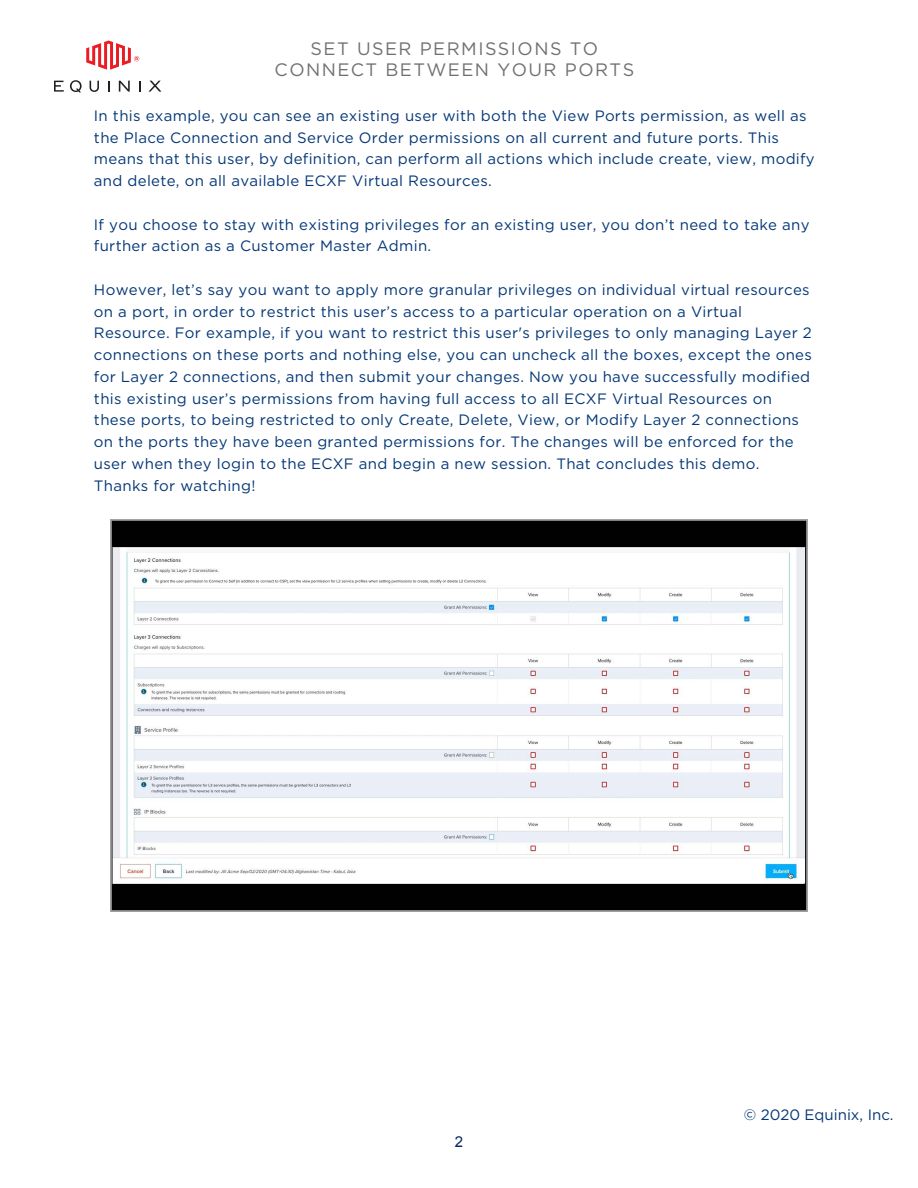
<style>
.page{position:relative;width:918px;height:1188px;background:#fff}
.page>*{position:absolute;margin:0;border:0;box-sizing:border-box;transform-origin:0 0}
.t1{font:18px/21.6px "Gotham";letter-spacing:.08em;color:#707073;text-align:center}
.t2{font:15px/21.8px "Gotham";letter-spacing:.02em;color:#043776}
.t3{font:15px "Gotham";color:#043776}
.t4{font:15px "Arial";color:#082661}
</style>
<div class="page">
<svg style="left:54px;top:81px;width:10px;height:11px"></svg>
<svg style="left:90px;top:81px;width:9px;height:11px"></svg>
<svg style="left:119px;top:81px;width:11px;height:11px"></svg>
<svg style="left:139px;top:81px;width:2px;height:11px"></svg>
<svg style="left:148px;top:81px;width:13px;height:11px"></svg>
<svg style="left:70px;top:80px;width:12px;height:12px"></svg>
<svg style="left:86px;top:41px;width:53px;height:29px"></svg>
<img style="left:110px;top:519px;width:698px;height:392px">
<p class="t1" style="left:275px;top:37px;width:361px">SET USER PERMISSIONS TO<br>CONNECT BETWEEN YOUR PORTS</p>
<p class="t2" style="left:94px;top:104px;width:722px">In this example, you can see an existing user with both the View Ports permission, as well as the Place Connection and Service Order permissions on all current and future ports. This means that this user, by definition, can perform all actions which include create, view, modify and delete, on all available ECXF Virtual Resources.</p>
<p class="t2" style="left:94px;top:213px;width:717px">If you choose to stay with existing privileges for an existing user, you don’t need to take any further action as a Customer Master Admin.</p>
<p class="t2" style="left:94px;top:278px;width:719px">However, let’s say you want to apply more granular privileges on individual virtual resources on a port, in order to restrict this user’s access to a particular operation on a Virtual Resource. For example, if you want to restrict this user's privileges to only managing Layer 2 connections on these ports and nothing else, you can uncheck all the boxes, except the ones for Layer 2 connections, and then submit your changes. Now you have successfully modified this existing user’s permissions from having full access to all ECXF Virtual Resources on these ports, to being restricted to only Create, Delete, View, or Modify Layer 2 connections on the ports they have been granted permissions for. The changes will be enforced for the user when they login to the ECXF and begin a new session. That concludes this demo.<br>Thanks for watching!</p>
<p class="t4" style="left:455px;top:1132px;width:10px">2</p>
<p class="t3" style="left:744px;top:1105px;width:151px">© 2020 Equinix, Inc.</p>
</div>
